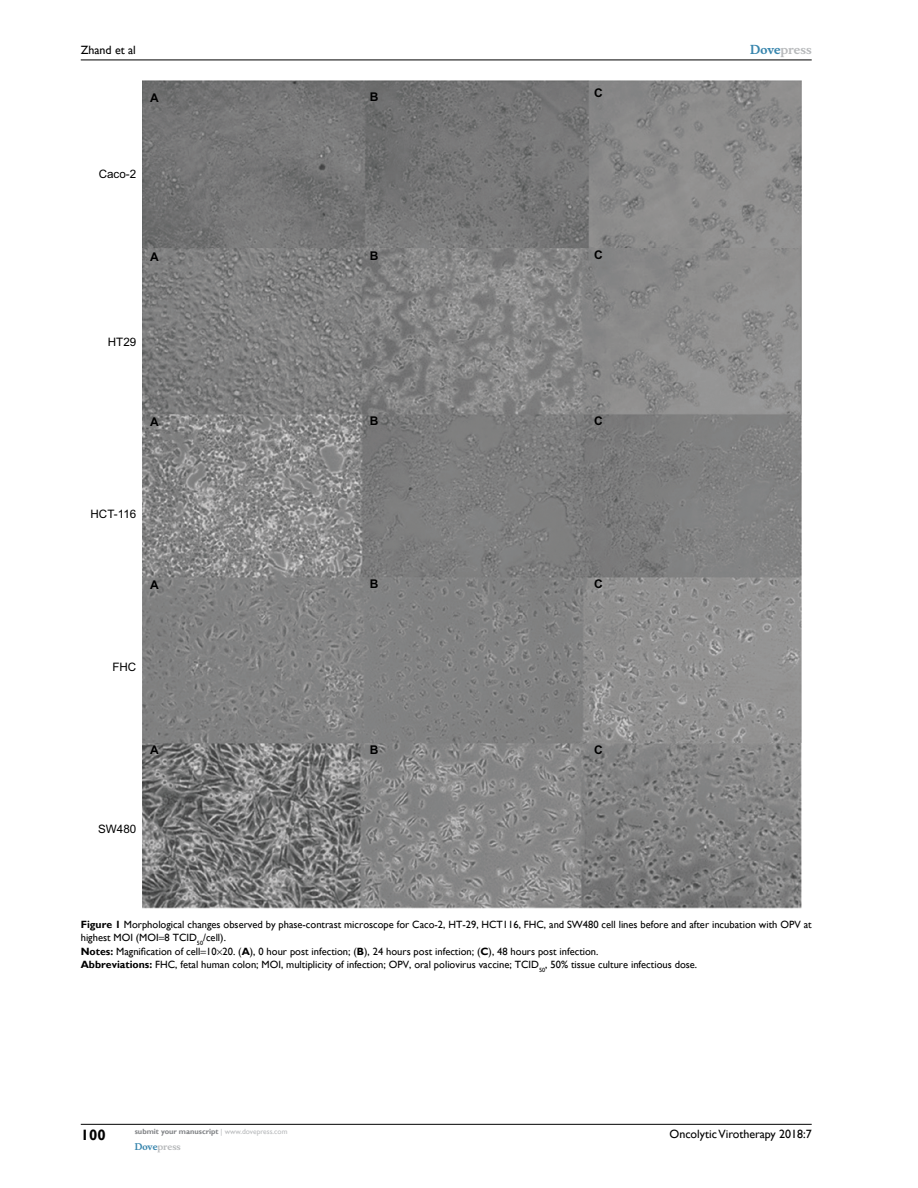
<style>
.page{position:relative;width:918px;height:1188px;background:#fff}
.page>*{position:absolute;margin:0;border:0;box-sizing:border-box;transform-origin:0 0}
.t1{font:700 15px "Gill Sans";color:#000}
.t2{font:12px "Gill Sans";color:#000}
.t3{font:700 12px "Arial";color:#000}
.t4{font:700 12px "Musee";color:#b8babc}
.t5{font:11.7px "Arial";color:#000}
.t6{font:10.5px/13.5px "Gill Sans";color:#000}
.t7{font:700 9px "Musee";color:#b8babc}
.t8{font:700 7.5px "Gill Sans";color:#808285}
.s1{color:#3785ad}
.s2{font-weight:700}
.s3{font-weight:400;color:#b8babc}
</style>
<div class="page">
<hr style="left:81px;top:1124px;width:731px;height:1px;background:#000">
<hr style="left:81px;top:60px;width:731px;height:1px;background:#000">
<img style="left:142px;top:81px;width:660px;height:827px">
<p class="t2" style="left:81px;top:43px;width:57px">Zhand et al</p>
<p class="t3" style="left:150px;top:90px;width:10px">A</p>
<p class="t3" style="left:370px;top:89px;width:10px">B</p>
<p class="t5" style="left:99px;top:165px;width:39px">Caco-2</p>
<p class="t3" style="left:594px;top:84px;width:10px">C</p>
<p class="t3" style="left:150px;top:249px;width:10px">A</p>
<p class="t3" style="left:370px;top:248px;width:10px">B</p>
<p class="t3" style="left:594px;top:246px;width:10px">C</p>
<p class="t5" style="left:108px;top:333px;width:30px">HT29</p>
<p class="t3" style="left:150px;top:413px;width:10px">A</p>
<p class="t3" style="left:370px;top:412px;width:10px">B</p>
<p class="t3" style="left:594px;top:412px;width:10px">C</p>
<p class="t5" style="left:91px;top:506px;width:47px">HCT-116</p>
<p class="t3" style="left:150px;top:576px;width:10px">A</p>
<p class="t3" style="left:370px;top:575px;width:10px">B</p>
<p class="t3" style="left:594px;top:575px;width:10px">C</p>
<p class="t5" style="left:112px;top:659px;width:25px">FHC</p>
<p class="t3" style="left:150px;top:741px;width:10px">A</p>
<p class="t3" style="left:370px;top:742px;width:10px">B</p>
<p class="t3" style="left:594px;top:741px;width:10px">C</p>
<p class="t5" style="left:98px;top:821px;width:40px">SW480</p>
<p class="t4" style="left:750px;top:43px;width:63px"><span class="s1">Dove</span>press</p>
<p class="t6" style="left:81px;top:918px;width:732px"><span class="s2">Figure 1</span> Morphological changes observed by phase-contrast microscope for Caco-2, HT-29, HCT116, FHC, and SW480 cell lines before and after incubation with OPV at highest MOI (MOI 8 TCI D<sub>50</sub>/cell).<br><span class="s2">Notes:</span> Magnification of cell 10 20. (<span class="s2">A</span>), 0 hour post infection; (<span class="s2">B</span>), 24 hours post infection; (<span class="s2">C</span>), 48 hours post infection.<br><span class="s2">Abbreviations:</span> FHC, fetal human colon; MOI, multiplicity of infection; OPV, oral poliovirus vaccine; TCI D<sub>50</sub>, 50% tissue culture infectious dose.</p>
<h1 class="t1" style="left:81px;top:1126px;width:26px">100</h1>
<p class="t8" style="left:135px;top:1127px;width:154px">submit your manuscript <span class="s3">| www.dovepress.com</span></p>
<p class="t7" style="left:135px;top:1141px;width:48px"><span class="s1">Dove</span>press</p>
<p class="t2" style="left:670px;top:1127px;width:144px">Oncolytic Virotherapy 2018:7</p>
</div>
